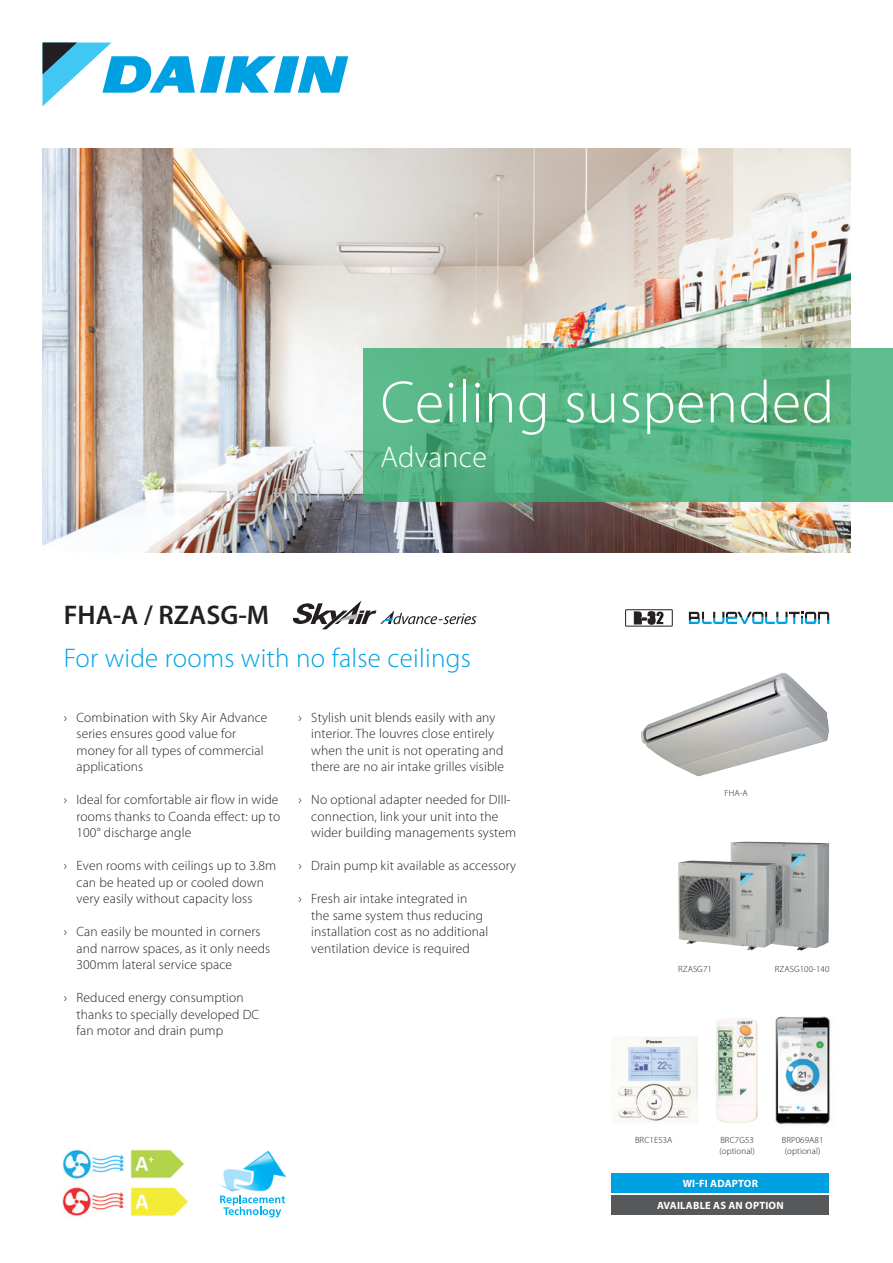
<style>
.page{position:relative;width:893px;height:1263px;background:#fff}
.page>*{position:absolute;margin:0;border:0;box-sizing:border-box;transform-origin:0 0}
.t1{font:300 60px "Myriad Pro";letter-spacing:.01em;color:#fff}
.t2{font:300 30px "Myriad Pro";letter-spacing:.01em;color:#fff}
.t3{font:300 27px "Myriad Pro";letter-spacing:.01em;color:#00a1e3}
.t4{font:600 27px "Myriad Pro";color:#231f20}
.t5{font:300 13.5px/16.5px "Myriad Pro";letter-spacing:.01em;color:#231f20}
.t6{font:700 10.5px/21.6px "Myriad Pro";letter-spacing:.02em;color:#fff;text-align:center}
.t7{font:300 9px/10.8px "Myriad Pro";letter-spacing:.01em;color:#231f20;text-align:center}
</style>
<div class="page">
<svg style="left:293px;top:600px;width:184px;height:29px"></svg>
<img style="left:43px;top:149px;width:807px;height:404px">
<svg style="left:43px;top:43px;width:305px;height:63px"></svg>
<svg style="left:364px;top:349px;width:529px;height:153px;background:#55b382"></svg>
<img style="left:62px;top:1187px;width:62px;height:29px">
<img style="left:130px;top:1149px;width:54px;height:29px">
<img style="left:130px;top:1187px;width:58px;height:29px">
<img style="left:63px;top:1149px;width:62px;height:30px">
<img style="left:612px;top:1036px;width:86px;height:85px">
<div style="left:611px;top:1174px;width:218px;height:19px;background:#00a1e3"></div>
<div style="left:611px;top:1195px;width:218px;height:20px;background:#57585a"></div>
<img style="left:775px;top:1016px;width:56px;height:109px">
<img style="left:641px;top:673px;width:188px;height:103px">
<img style="left:730px;top:841px;width:99px;height:109px">
<img style="left:678px;top:860px;width:98px;height:90px">
<img style="left:715px;top:1018px;width:43px;height:105px">
<img style="left:220px;top:1151px;width:66px;height:40px">
<svg style="left:220px;top:1195px;width:65px;height:22px"></svg>
<svg style="left:689px;top:612px;width:140px;height:12px"></svg>
<div style="left:625px;top:609px;width:48px;height:17px;border:1px solid #231f20"></div>
<svg style="left:634px;top:611px;width:30px;height:13px"></svg>
<h1 class="t1" style="left:381px;top:369px;width:455px">Ceiling suspended</h1>
<h2 class="t2" style="left:381px;top:441px;width:108px">Advance</h2>
<h3 class="t4" style="left:64px;top:598px;width:207px">FHA-A / RZASG-M</h3>
<h3 class="t3" style="left:64px;top:643px;width:408px">For wide rooms with no false ceilings</h3>
<p class="t5" style="left:311px;top:709px;width:194px;text-indent:-13px">› Stylish unit blends easily with any interior. The louvres close entirely when the unit is not operating and there are no air intake grilles visible</p>
<p class="t5" style="left:311px;top:792px;width:206px;text-indent:-13px">› No optional adapter needed for DIII&shy;connection, link your unit into the wider building managements system</p>
<p class="t5" style="left:298px;top:858px;width:219px">› Drain pump kit available as accessory</p>
<p class="t5" style="left:311px;top:891px;width:178px;text-indent:-13px">› Fresh air intake integrated in the same system thus reducing installation cost as no additional ventilation device is required</p>
<p class="t5" style="left:77px;top:709px;width:192px;text-indent:-13px">› Combination with Sky Air Advance series ensures good value for money for all types of commercial applications</p>
<p class="t5" style="left:77px;top:792px;width:205px;text-indent:-13px">› Ideal for comfortable air flow in wide rooms thanks to Coanda effect: up to<br>100° discharge angle</p>
<p class="t5" style="left:77px;top:858px;width:201px;text-indent:-13px">› Even rooms with ceilings up to 3.8m can be heated up or cooled down very easily without capacity loss</p>
<p class="t5" style="left:77px;top:924px;width:195px;text-indent:-13px">› Can easily be mounted in corners and narrow spaces, as it only needs<br>300mm lateral service space</p>
<p class="t5" style="left:77px;top:990px;width:184px;text-indent:-13px">› Reduced energy consumption thanks to specially developed DC fan motor and drain pump</p>
<p class="t7" style="left:724px;top:788px;width:25px">FHA-A</p>
<p class="t7" style="left:678px;top:964px;width:35px">RZASG71</p>
<p class="t7" style="left:775px;top:964px;width:56px">RZASG100-140</p>
<p class="t7" style="left:719px;top:1135px;width:37px;text-align:left">BRC7G53 (optional)</p>
<p class="t7" style="left:635px;top:1135px;width:39px">BRC1E53A</p>
<p class="t6" style="left:657px;top:1172px;width:128px">WI-FI ADAPTOR<br>AVAILABLE AS AN OPTION</p>
<p class="t7" style="left:782px;top:1135px;width:43px">BRP069A81 (optional)</p>
</div>
